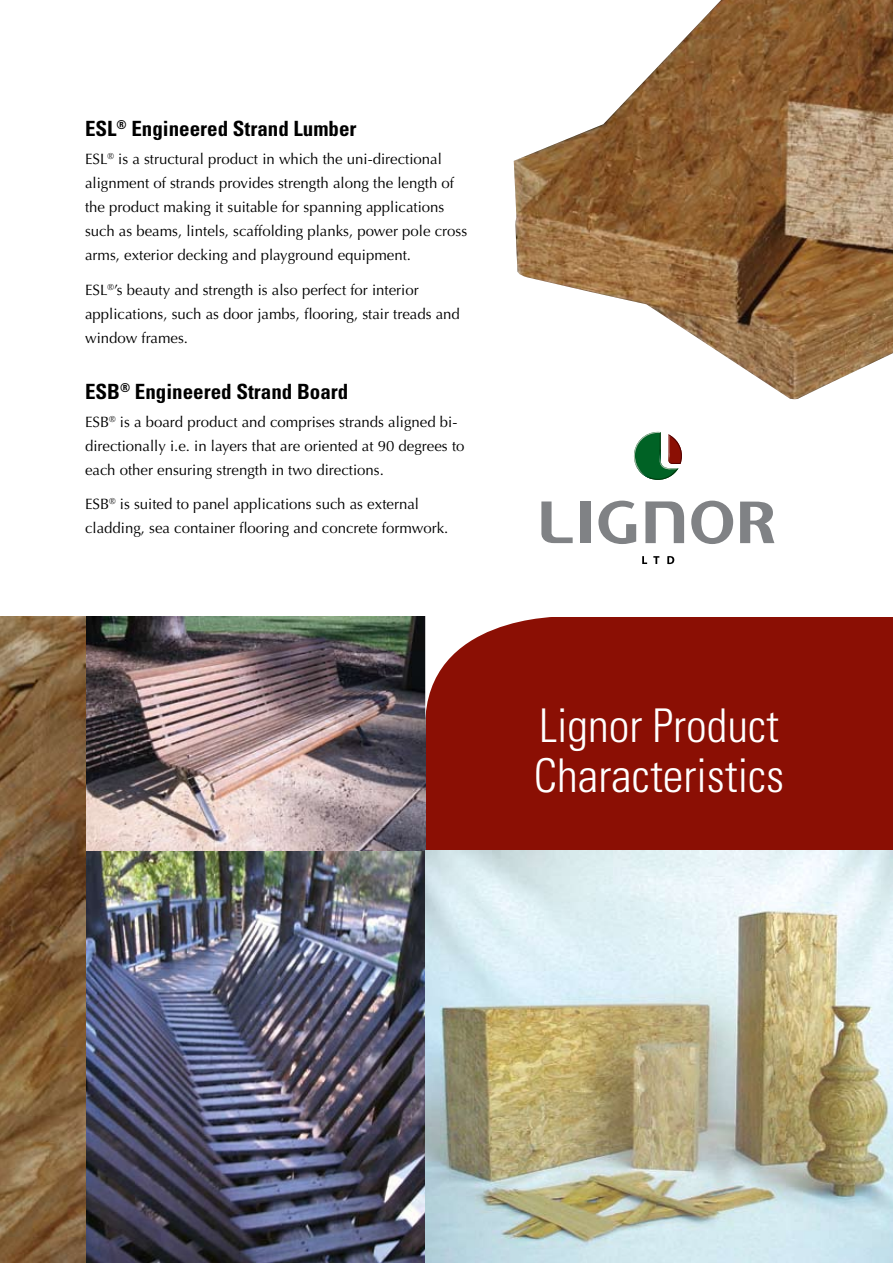
<style>
.page{position:relative;width:893px;height:1263px;background:#fff}
.page>*{position:absolute;margin:0;border:0;box-sizing:border-box;transform-origin:0 0}
.t1{font:300 condensed 46.5px/49.5px "Univers";color:#fff}
.t2{font:700 condensed 21px "Univers";color:#000}
.t3{font:15px/24px "Optima";color:#000}
</style>
<div class="page">
<svg style="left:541px;top:501px;width:32px;height:42px"></svg>
<div style="left:581px;top:501px;width:10px;height:42px;background:#808285"></div>
<svg style="left:598px;top:501px;width:38px;height:43px"></svg>
<svg style="left:691px;top:501px;width:42px;height:43px"></svg>
<svg style="left:645px;top:501px;width:39px;height:42px"></svg>
<svg style="left:740px;top:502px;width:34px;height:41px"></svg>
<svg style="left:634px;top:432px;width:48px;height:48px"></svg>
<svg style="left:642px;top:556px;width:5px;height:8px"></svg>
<svg style="left:653px;top:556px;width:6px;height:8px"></svg>
<svg style="left:667px;top:556px;width:7px;height:8px"></svg>
<img style="left:85px;top:850px;width:340px;height:413px">
<div style="left:425px;top:617px;width:468px;height:233px;background:#8b0f04"></div>
<img style="left:85px;top:617px;width:340px;height:233px">
<svg style="left:425px;top:616px;width:126px;height:110px"></svg>
<img style="left:514px;top:0;width:379px;height:400px">
<img style="left:425px;top:850px;width:468px;height:413px">
<svg style="left:0;top:617px;width:85px;height:646px;background:#7f5e38"></svg>
<h2 class="t2" style="left:85px;top:115px;width:273px">ESL<sup>®</sup> Engineered Strand Lumber</h2>
<p class="t3" style="left:85px;top:147px;width:384px">ESL<sup>®</sup> is a structural product in which the uni-directional alignment of strands provides strength along the length of the product making it suitable for spanning applications such as beams, lintels, scaffolding planks, power pole cross arms, exterior decking and playground equipment.</p>
<p class="t3" style="left:85px;top:278px;width:376px">ESL<sup>®</sup>’s beauty and strength is also perfect for interior applications, such as door jambs, flooring, stair treads and window frames.</p>
<h2 class="t2" style="left:85px;top:378px;width:265px">ESB<sup>®</sup> Engineered Strand Board</h2>
<p class="t3" style="left:85px;top:410px;width:381px">ESB<sup>®</sup> is a board product and comprises strands aligned bi&shy;directionally i.e. in layers that are oriented at 90 degrees to each other ensuring strength in two directions.</p>
<p class="t3" style="left:85px;top:493px;width:365px">ESB<sup>®</sup> is suited to panel applications such as external cladding, sea container flooring and concrete formwork.</p>
<h1 class="t1" style="left:534px;top:701px;width:252px">Lignor Product<br>Characteristics</h1>
</div>
